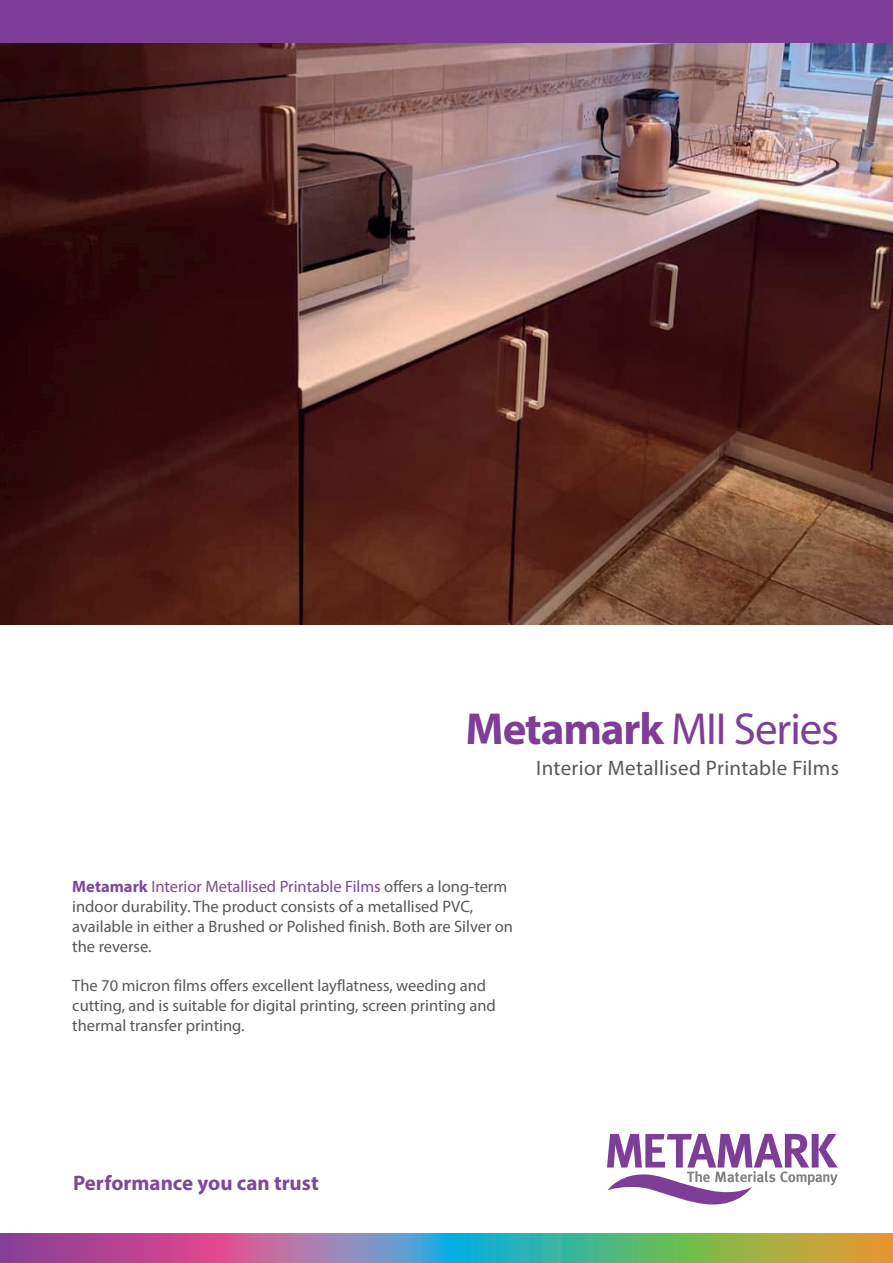
<style>
.page{position:relative;width:893px;height:1263px;background:#fff}
.page>*{position:absolute;margin:0;border:0;box-sizing:border-box;transform-origin:0 0}
.t1{font:45px "Myriad Pro";letter-spacing:-.025em;color:#7e3e98}
.t2{font:21px "Myriad Pro";letter-spacing:.015em;color:#57585a}
.t3{font:700 21px "Myriad Pro";color:#7d489c}
.t4{font:16.5px/19.8px "Myriad Pro";color:#57585a}
.s1{font-weight:700}
.s2{font-weight:700;color:#7d489c}
.s3{color:#7d489c}
</style>
<div class="page">
<img style="left:0;top:43px;width:893px;height:582px">
<svg style="left:607px;top:1134px;width:231px;height:71px"></svg>
<svg style="left:0;top:1233px;width:893px;height:30px;background:#8a898b"></svg>
<div style="left:0;top:0;width:893px;height:43px;background:#7e3e98"></div>
<h1 class="t1" style="left:466px;top:701px;width:375px"><span class="s1">Metamark</span> MII Series</h1>
<p class="t2" style="left:536px;top:755px;width:304px">Interior Metallised Printable Films</p>
<p class="t4" style="left:72px;top:877px;width:442px"><span class="s2">Metamark</span> <span class="s3">Interior Metallised Printable Films</span> offers a long-term indoor durability. The product consists of a metallised PVC, available in either a Brushed or Polished finish. Both are Silver on the reverse.</p>
<p class="t4" style="left:72px;top:976px;width:425px">The 70 micron films offers excellent layflatness, weeding and cutting, and is suitable for digital printing, screen printing and thermal transfer printing.</p>
<p class="t3" style="left:73px;top:1169px;width:247px">Performance you can trust</p>
</div>
